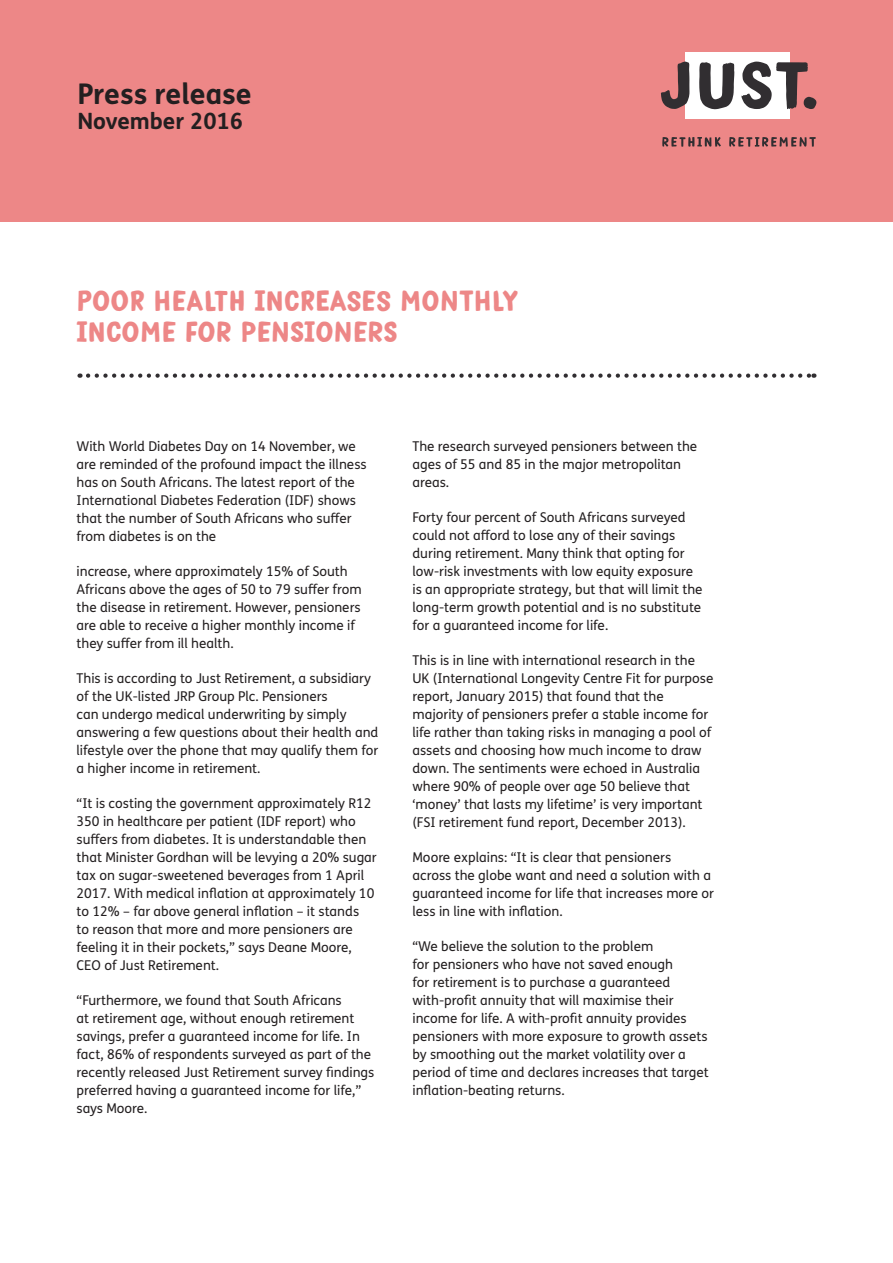
<style>
.page{position:relative;width:893px;height:1263px;background:#fff}
.page>*{position:absolute;margin:0;border:0;box-sizing:border-box;transform-origin:0 0}
.t1{font:34.2px/30.8px "Just Script";color:#ed8787}
.t2{font:700 28.5px "Just Sans";color:#231f20}
.t3{font:700 22.5px "Just Sans";color:#231f20}
.t4{font:13.5px/18px "Just Sans";color:#231f20}
</style>
<div class="page">
<svg style="left:88px;top:373px;width:726px;height:5px"></svg>
<div style="left:0;top:0;width:893px;height:222px;background:#ed8787"></div>
<div style="left:685px;top:52px;width:105px;height:67px;background:#fff"></div>
<svg style="left:661px;top:62px;width:155px;height:48px"></svg>
<svg style="left:662px;top:137px;width:59px;height:10px"></svg>
<svg style="left:729px;top:137px;width:87px;height:10px"></svg>
<h2 class="t2" style="left:77px;top:71px;width:176px">Press release</h2>
<h3 class="t3" style="left:77px;top:104px;width:167px">November 2016</h3>
<h1 class="t1" style="left:77px;top:286px;width:443px">POOR HEALTH INCREASES MONTHLY<br>INCOME FOR PENSIONERS</h1>
<p class="t4" style="left:77px;top:437px;width:292px">With World Diabetes Day on 14 November, we are reminded of the profound impact the illness has on South Africans. The latest report of the International Diabetes Federation (IDF) shows that the number of South Africans who suffer from diabetes is on the</p>
<p class="t4" style="left:77px;top:562px;width:287px">increase, where approximately 15% of South Africans above the ages of 50 to 79 suffer from the disease in retirement. However, pensioners are able to receive a higher monthly income if they suffer from ill health.</p>
<p class="t4" style="left:77px;top:669px;width:303px">This is according to Just Retirement, a subsidiary of the UK-listed JRP Group Plc. Pensioners<br>can undergo medical underwriting by simply answering a few questions about their health and lifestyle over the phone that may qualify them for a higher income in retirement.</p>
<p class="t4" style="left:77px;top:794px;width:302px">“It is costing the government approximately R12<br>350 in healthcare per patient (IDF report) who suffers from diabetes. It is understandable then that Minister Gordhan will be levying a 20% sugar tax on sugar-sweetened beverages from 1 April 2017. With medical inflation at approximately 10 to 12% – far above general inflation – it stands<br>to reason that more and more pensioners are feeling it in their pockets,” says Deane Moore, CEO of Just Retirement.</p>
<p class="t4" style="left:77px;top:991px;width:299px">“Furthermore, we found that South Africans<br>at retirement age, without enough retirement savings, prefer a guaranteed income for life. In fact, 86% of respondents surveyed as part of the recently released Just Retirement survey findings preferred having a guaranteed income for life,” says Moore.</p>
<p class="t4" style="left:412px;top:437px;width:286px">The research surveyed pensioners between the ages of 55 and 85 in the major metropolitan areas.</p>
<p class="t4" style="left:412px;top:508px;width:292px">Forty four percent of South Africans surveyed could not afford to lose any of their savings during retirement. Many think that opting for low-risk investments with low equity exposure is an appropriate strategy, but that will limit the long-term growth potential and is no substitute for a guaranteed income for life.</p>
<p class="t4" style="left:412px;top:651px;width:302px">This is in line with international research in the UK (International Longevity Centre Fit for purpose report, January 2015) that found that the majority of pensioners prefer a stable income for life rather than taking risks in managing a pool of assets and choosing how much income to draw down. The sentiments were echoed in Australia where 90% of people over age 50 believe that ‘money’ that lasts my lifetime’ is very important (FSI retirement fund report, December 2013).</p>
<p class="t4" style="left:412px;top:848px;width:303px">Moore explains: “It is clear that pensioners<br>across the globe want and need a solution with a guaranteed income for life that increases more or less in line with inflation.</p>
<p class="t4" style="left:412px;top:937px;width:298px">“We believe the solution to the problem<br>for pensioners who have not saved enough<br>for retirement is to purchase a guaranteed with-profit annuity that will maximise their income for life. A with-profit annuity provides pensioners with more exposure to growth assets by smoothing out the market volatility over a period of time and declares increases that target inflation-beating returns.</p>
</div>
